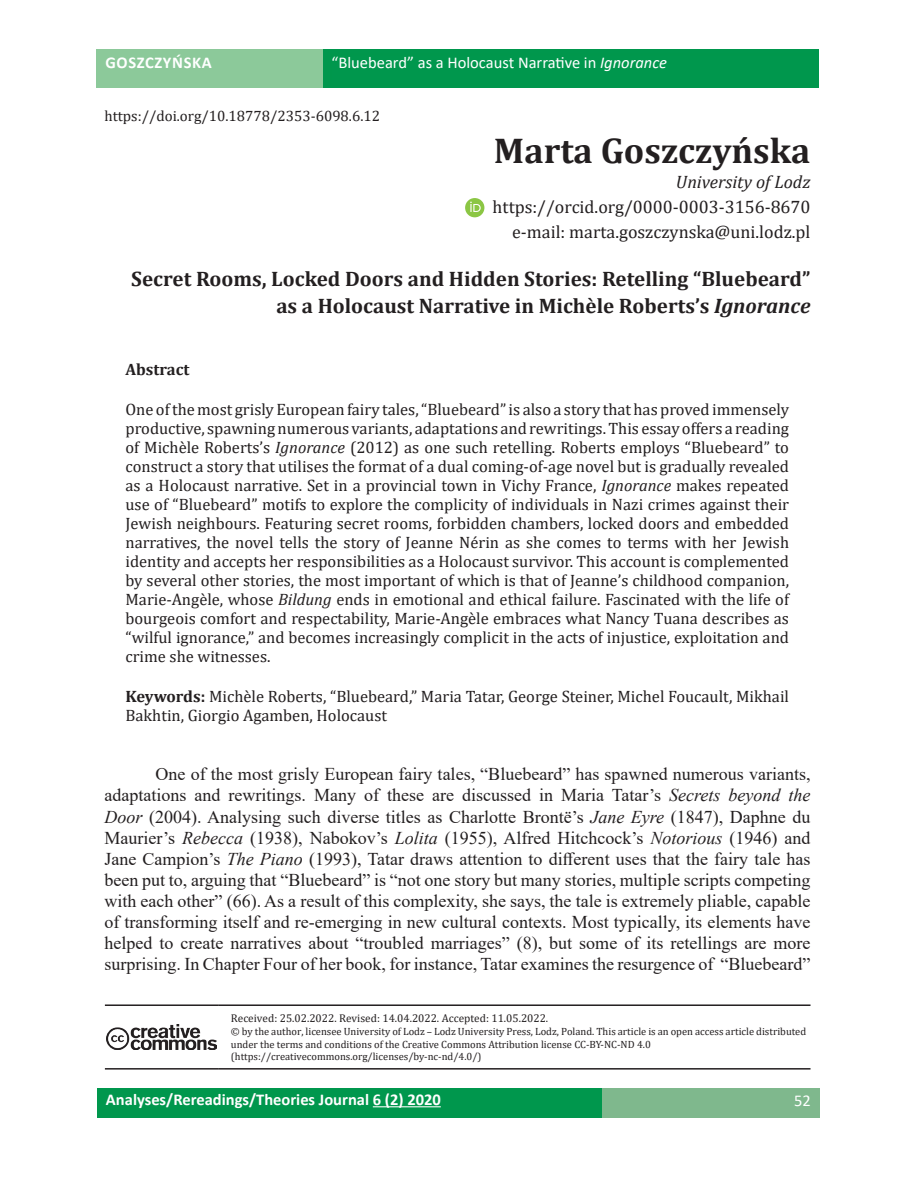
<style>
.page{position:relative;width:915px;height:1187px;background:#fff}
.page>*{position:absolute;margin:0;border:0;box-sizing:border-box;transform-origin:0 0}
.t1{font:700 36px "Cambria";color:#231f20}
.t2{font:700 21px/27px "Cambria";color:#231f20;text-align:right}
.t3{font:18px/21.1px "Times New Roman";color:#231f20;text-align:justify}
.t4{font:18px/24.9px "Cambria";color:#231f20;text-align:right}
.t5{font:italic 18px "Cambria";color:#231f20}
.t6{font:16.5px/18.9px "Cambria";color:#231f20;text-align:justify}
.t7{font:16.5px "Calibri";color:#fff}
.t8{font:700 16.5px "Calibri";color:#fff}
.t9{font:700 16.5px "Calibri";letter-spacing:.04em;color:#fff}
.t10{font:700 16.5px "Cambria";color:#231f20}
.t11{font:15px "Cambria";color:#231f20}
.t12{font:11.25px "Cambria";color:#231f20}
.t13{font:10.5px/12.6px "Cambria";color:#231f20}
.s1{font-style:italic}
.s2{font-weight:700}
</style>
<div class="page">
<div style="left:97px;top:49px;width:226px;height:38px;background:#8cc99a"></div>
<div style="left:323px;top:49px;width:495px;height:38px;background:#00974d"></div>
<div style="left:602px;top:1088px;width:217px;height:30px;background:#7fb88d"></div>
<div style="left:97px;top:1088px;width:505px;height:30px;background:#00974d"></div>
<hr style="left:373px;top:1106px;width:67px;height:1px;background:#fff">
<svg style="left:465px;top:198px;width:19px;height:19px"></svg>
<hr style="left:105px;top:1004px;width:113px;height:1px;background:#231f20">
<hr style="left:218px;top:1004px;width:592px;height:1px;background:#231f20">
<hr style="left:105px;top:1067px;width:113px;height:2px;background:#231f20">
<hr style="left:218px;top:1067px;width:592px;height:2px;background:#231f20">
<img style="left:107px;top:1024px;width:109px;height:25px">
<p class="t9" style="left:105px;top:51px;width:108px">GOSZCZYŃSKA</p>
<p class="t7" style="left:331px;top:51px;width:337px">“Bluebeard” as a Holocaust Narrative in <span class="s1">Ignorance</span></p>
<p class="t11" style="left:104px;top:107px;width:277px">https://doi.org/10.18778/2353-6098.6.12</p>
<h1 class="t1" style="left:494px;top:125px;width:318px">Marta Goszczyńska</h1>
<p class="t5" style="left:675px;top:169px;width:136px">University of Lodz</p>
<p class="t4" style="left:492px;top:194px;width:319px">https://orcid.org/0000-0003-3156-8670 e-mail: marta.goszczynska@uni.lodz.pl</p>
<p class="t2" style="left:131px;top:265px;width:680px">Secret Rooms, Locked Doors and Hidden Stories: Retelling “Bluebeard” as a Holocaust Narrative in Michèle Roberts’s <span class="s1">Ignorance</span></p>
<p class="t10" style="left:125px;top:357px;width:65px">Abstract</p>
<p class="t6" style="left:125px;top:399px;width:665px">One of the most grisly European fairy tales, “Bluebeard” is also a story that has proved immensely productive, spawning numerous variants, adaptations and rewritings. This essay offers a reading of Michèle Roberts’s <span class="s1">Ignorance</span> (2012) as one such retelling. Roberts employs “Bluebeard” to construct a story that utilises the format of a dual coming-of-age novel but is gradually revealed as a Holocaust narrative. Set in a provincial town in Vichy France, <span class="s1">Ignorance</span> makes repeated use of “Bluebeard” motifs to explore the complicity of individuals in Nazi crimes against their Jewish neighbours. Featuring secret rooms, forbidden chambers, locked doors and embedded narratives, the novel tells the story of Jeanne Nérin as she comes to terms with her Jewish identity and accepts her responsibilities as a Holocaust survivor. This account is complemented by several other stories, the most important of which is that of Jeanne’s childhood companion, Marie-Angèle, whose <span class="s1">Bildung</span> ends in emotional and ethical failure. Fascinated with the life of bourgeois comfort and respectability, Marie-Angèle embraces what Nancy Tuana describes as “wilful ignorance,” and becomes increasingly complicit in the acts of injustice, exploitation and crime she witnesses.</p>
<p class="t6" style="left:125px;top:686px;width:664px"><span class="s2">Keywords:</span> Michèle Roberts, “Bluebeard,” Maria Tatar, George Steiner, Michel Foucault, Mikhail<br>Bakhtin, Giorgio Agamben, Holocaust</p>
<p class="t3" style="left:104px;top:763px;width:707px;text-indent:51px">One of the most grisly European fairy tales, “Bluebeard” has spawned numerous variants, adaptations and rewritings. Many of these are discussed in Maria Tatar’s <span class="s1">Secrets beyond the Door</span> (2004). Analysing such diverse titles as Charlotte Brontë’s <span class="s1">Jane Eyre</span> (1847), Daphne du Maurier’s <span class="s1">Rebecca</span> (1938), Nabokov’s <span class="s1">Lolita</span> (1955), Alfred Hitchcock’s <span class="s1">Notorious</span> (1946) and Jane Campion’s <span class="s1">The Piano</span> (1993), Tatar draws attention to different uses that the fairy tale has been put to, arguing that “Bluebeard” is “not one story but many stories, multiple scripts competing with each other” (66). As a result of this complexity, she says, the tale is extremely pliable, capable of transforming itself and re-emerging in new cultural contexts. Most typically, its elements have helped to create narratives about “troubled marriages” (8), but some of its retellings are more surprising. In Chapter Four of her book, for instance, Tatar examines the resurgence of “Bluebeard”</p>
<p class="t12" style="left:231px;top:1011px;width:319px">Received: 25.02.2022. Revised: 14.04.2022. Accepted: 11.05.2022.</p>
<p class="t13" style="left:231px;top:1025px;width:576px">© by the author, licensee University of Lodz – Lodz University Press, Lodz, Poland. This article is an open access article distributed under the terms and conditions of the Creative Commons Attribution license CC-BY-NC-ND 4.0 (https://creativecommons.org/licenses/by-nc-nd/4.0/)</p>
<p class="t8" style="left:106px;top:1087px;width:336px">Analyses/Rereadings/Theories Journal 6 (2) 2020</p>
<p class="t7" style="left:793px;top:1088px;width:18px">52</p>
</div>
